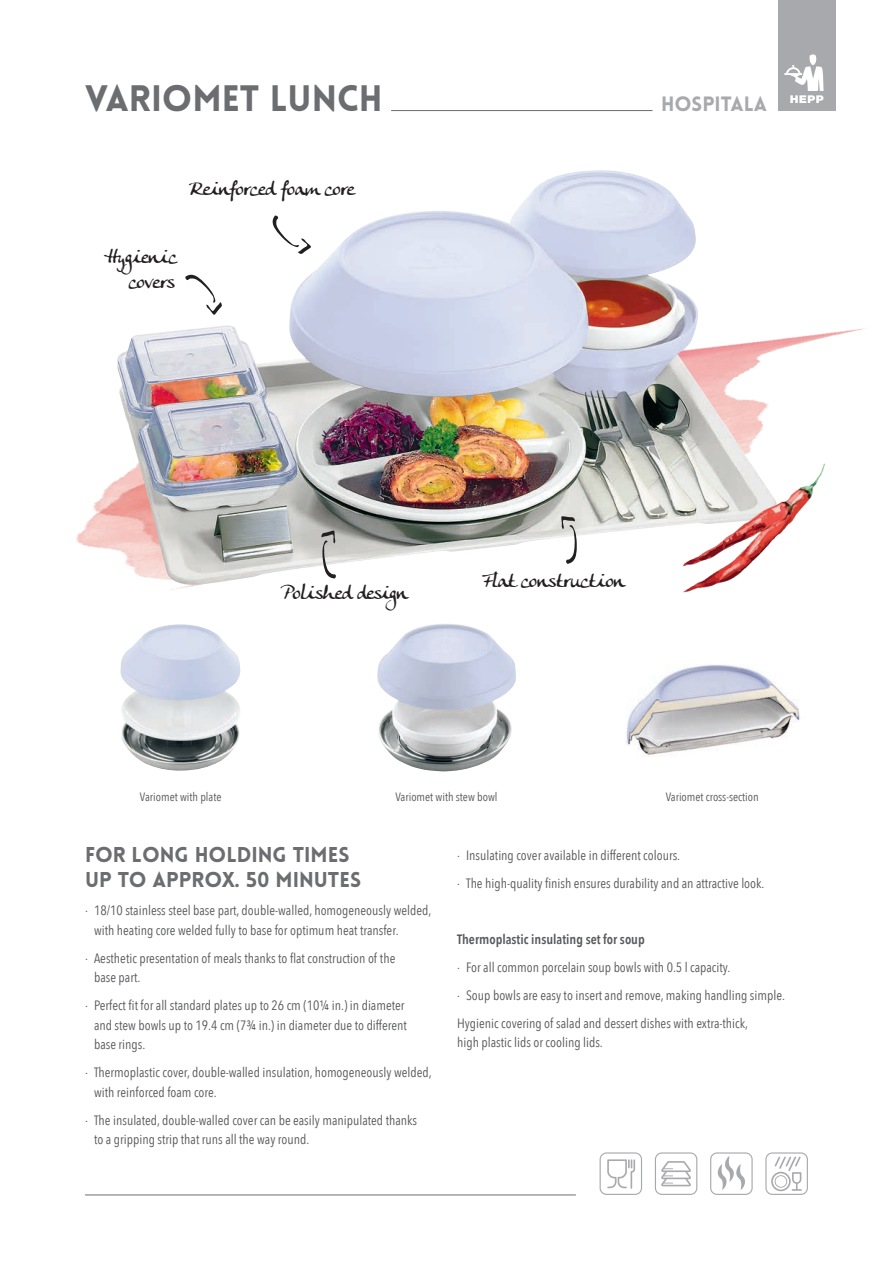
<style>
.page{position:relative;width:893px;height:1263px;background:#fff}
.page>*{position:absolute;margin:0;border:0;box-sizing:border-box;transform-origin:0 0}
.t1{font:900 36px "Lovelo";color:#6c6d70}
.t2{font:900 21px/25.2px "Lovelo";color:#6c6d70}
.t3{font:900 20.25px "Lovelo";color:#a8a9ad}
.t4{font:19.5px/25.5px "Anke Calligraphic FG";color:#231f20;text-align:right}
.t5{font:13.5px/19.5px "Avenir Next Condensed";color:#57585a}
.t6{font:600 13.5px "Avenir Next Condensed";color:#57585a}
.t7{font:12px "Avenir Next Condensed";color:#57585a}
</style>
<div class="page">
<img style="left:76px;top:480px;width:111px;height:110px">
<img style="left:117px;top:170px;width:663px;height:417px">
<img style="left:377px;top:624px;width:139px;height:147px">
<img style="left:120px;top:624px;width:121px;height:147px">
<svg style="left:561px;top:516px;width:16px;height:48px"></svg>
<svg style="left:185px;top:274px;width:37px;height:41px"></svg>
<svg style="left:321px;top:530px;width:15px;height:48px"></svg>
<svg style="left:272px;top:215px;width:39px;height:39px"></svg>
<img style="left:626px;top:665px;width:174px;height:92px">
<img style="left:638px;top:360px;width:187px;height:233px">
<svg style="left:600px;top:1152px;width:42px;height:43px"></svg>
<svg style="left:655px;top:1152px;width:42px;height:43px"></svg>
<svg style="left:710px;top:1152px;width:43px;height:43px"></svg>
<svg style="left:765px;top:1152px;width:43px;height:43px"></svg>
<hr style="left:85px;top:1194px;width:491px;height:1px;background:#6c6d70">
<div style="left:778px;top:0;width:58px;height:111px;background:#a8a9ad"></div>
<svg style="left:784px;top:54px;width:39px;height:49px"></svg>
<hr style="left:391px;top:110px;width:261px;height:1px;background:#6c6d70">
<h1 class="t1" style="left:85px;top:76px;width:299px">VARIOMET LUNCH</h1>
<h3 class="t4" style="left:189px;top:175px;width:166px">Reinforced foam core</h3>
<h3 class="t4" style="left:104px;top:243px;width:74px">Hygienic covers</h3>
<h3 class="t3" style="left:661px;top:91px;width:108px">HOSPITALA</h3>
<h3 class="t4" style="left:281px;top:579px;width:128px">Polished design</h3>
<h3 class="t4" style="left:482px;top:568px;width:144px">Flat construction</h3>
<p class="t7" style="left:140px;top:786px;width:83px">Variomet with plate</p>
<p class="t7" style="left:395px;top:786px;width:104px">Variomet with stew bowl</p>
<p class="t7" style="left:666px;top:786px;width:95px">Variomet cross-section</p>
<h2 class="t2" style="left:85px;top:842px;width:278px">FOR LONG HOLDING TIMES<br>UP TO APPROX. 50 MINUTES</h2>
<p class="t5" style="left:94px;top:900px;width:339px;text-indent:-9px">· 18/10 stainless steel base part, double-walled, homogeneously welded, with heating core welded fully to base for optimum heat transfer.</p>
<p class="t5" style="left:94px;top:947px;width:303px;text-indent:-9px">· Aesthetic presentation of meals thanks to flat construction of the base part.</p>
<p class="t5" style="left:94px;top:995px;width:314px;text-indent:-9px">· Perfect fit for all standard plates up to 26 cm (10¼ in.) in diameter and stew bowls up to 19.4 cm (7¾ in.) in diameter due to different base rings.</p>
<p class="t5" style="left:94px;top:1062px;width:339px;text-indent:-9px">· Thermoplastic cover, double-walled insulation, homogeneously welded, with reinforced foam core.</p>
<p class="t5" style="left:94px;top:1109px;width:325px;text-indent:-9px">· The insulated, double-walled cover can be easily manipulated thanks to a gripping strip that runs all the way round.</p>
<p class="t5" style="left:457px;top:840px;width:309px;line-height:28px">· Insulating cover available in different colours.<br>· The high-quality finish ensures durability and an attractive look.</p>
<p class="t6" style="left:457px;top:927px;width:189px">Thermoplastic insulating set for soup</p>
<p class="t5" style="left:457px;top:952px;width:329px;line-height:28px">· For all common porcelain soup bowls with 0.5 l capacity.<br>· Soup bowls are easy to insert and remove, making handling simple.<br>Hygienic covering of salad and dessert dishes with extra-thick,</p>
<p class="t5" style="left:457px;top:1032px;width:147px">high plastic lids or cooling lids.</p>
</div>
